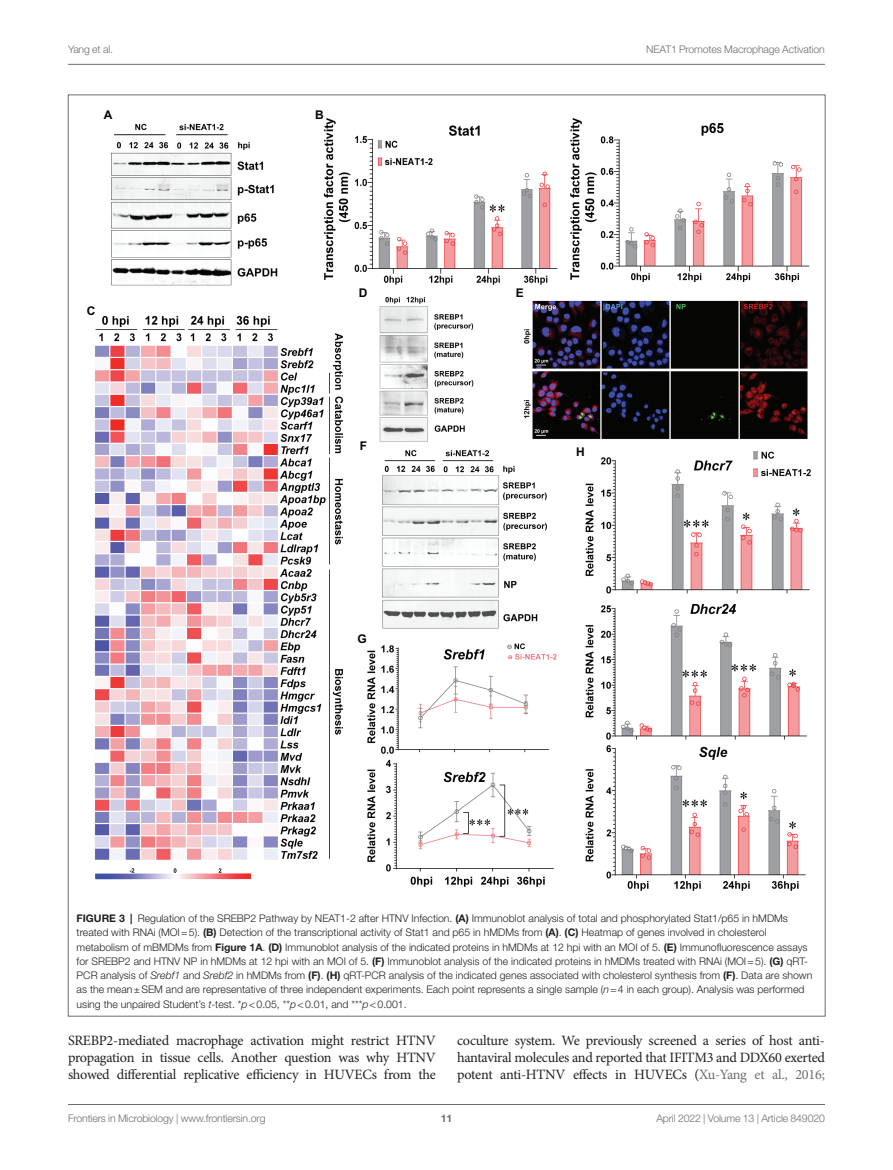
<style>
.page{position:relative;width:893px;height:1170px;background:#fff}
.page>*{position:absolute;margin:0;border:0;box-sizing:border-box;transform-origin:0 0}
.TEXT{font:14.25px/17.2px "Minion Pro";letter-spacing:-.02em;color:#231f20;text-align:justify}
.t1{font:700 12px "Arial";color:#040503}
.FIG_LEG{font:300 10.5px/14.2px "Helvetica Neue LT Std";color:#231f20}
.t2{font:300 10.5px "Helvetica Neue LT Std";letter-spacing:-.015em;color:#6c6d70}
.t3{font:700 10.5px "Helvetica Neue LT Std";color:#6c6d70}
.s1{font-weight:700}
.s2{font-style:italic}
.s3{color:#6c6d70}
</style>
<div class="page">
<hr style="left:68px;top:64px;width:757px;height:1px;background:#6c6d70">
<hr style="left:68px;top:1104px;width:757px;height:1px;background:#6c6d70">
<img style="left:94px;top:118px;width:717px;height:773px">
<p class="t2" style="left:68px;top:42px;width:47px">Yang et al.</p>
<p class="t2" style="left:646px;top:42px;width:180px">NEAT1 Promotes Macrophage Activation</p>
<p class="t1" style="left:104px;top:106px;width:10px">A</p>
<p class="t1" style="left:315px;top:107px;width:10px">B</p>
<p class="t1" style="left:87px;top:303px;width:10px">C</p>
<p class="t1" style="left:359px;top:284px;width:10px">D</p>
<p class="t1" style="left:516px;top:284px;width:10px">E</p>
<p class="t1" style="left:360px;top:438px;width:9px">F</p>
<p class="t1" style="left:576px;top:443px;width:10px">H</p>
<p class="t1" style="left:358px;top:631px;width:11px">G</p>
<p class="FIG_LEG" style="left:77px;top:911px;width:737px"><span class="s1">FIGURE 3 |</span> Regulation of the SREBP2 Pathway by NEAT1-2 after HTNV Infection. <span class="s1">(A)</span> Immunoblot analysis of total and phosphorylated Stat1/p65 in hMDMs treated with RNAi (MOI=5). <span class="s1">(B)</span> Detection of the transcriptional activity of Stat1 and p65 in hMDMs from <span class="s1">(A)</span>. <span class="s1">(C)</span> Heatmap of genes involved in cholesterol metabolism of mBMDMs from <span class="s1">Figure 1A</span>. <span class="s1">(D)</span> Immunoblot analysis of the indicated proteins in hMDMs at 12 hpi with an MOI of 5. <span class="s1">(E)</span> Immunofluorescence assays for SREBP2 and HTNV NP in hMDMs at 12 hpi with an MOI of 5. <span class="s1">(F)</span> Immunoblot analysis of the indicated proteins in hMDMs treated with RNAi (MOI=5). <span class="s1">(G)</span> qRT-PCR analysis of <span class="s2">Srebf1</span> and <span class="s2">Srebf2</span> in hMDMs from <span class="s1">(F)</span>. <span class="s1">(H)</span> qRT-PCR analysis of the indicated genes associated with cholesterol synthesis from <span class="s1">(F)</span>. Data are shown as the mean±SEM and are representative of three independent experiments. Each point represents a single sample (<span class="s2">n</span>=4 in each group). Analysis was performed using the unpaired Student’s <span class="s2">t</span>-test. *<span class="s2">p</span>&lt;0.05, **<span class="s2">p</span>&lt;0.01, and ***<span class="s2">p</span>&lt;0.001.</p>
<p class="TEXT" style="left:68px;top:1031px;width:369px">SREBP2-mediated macrophage activation might restrict HTNV propagation in tissue cells. Another question was why HTNV showed differential replicative efficiency in HUVECs from the</p>
<p class="TEXT" style="left:457px;top:1031px;width:369px">coculture system. We previously screened a series of host anti&shy;hantaviral molecules and reported that IFITM3 and DDX60 exerted potent anti-HTNV effects in HUVECs (<span class="s3">Xu-Yang et al., 2016;</span></p>
<p class="t2" style="left:68px;top:1111px;width:199px">Frontiers in Microbiology | www.frontiersin.org</p>
<p class="t3" style="left:441px;top:1111px;width:13px">11</p>
<p class="t2" style="left:656px;top:1111px;width:170px">April 2022 | Volume 13 | Article 849020</p>
</div>
